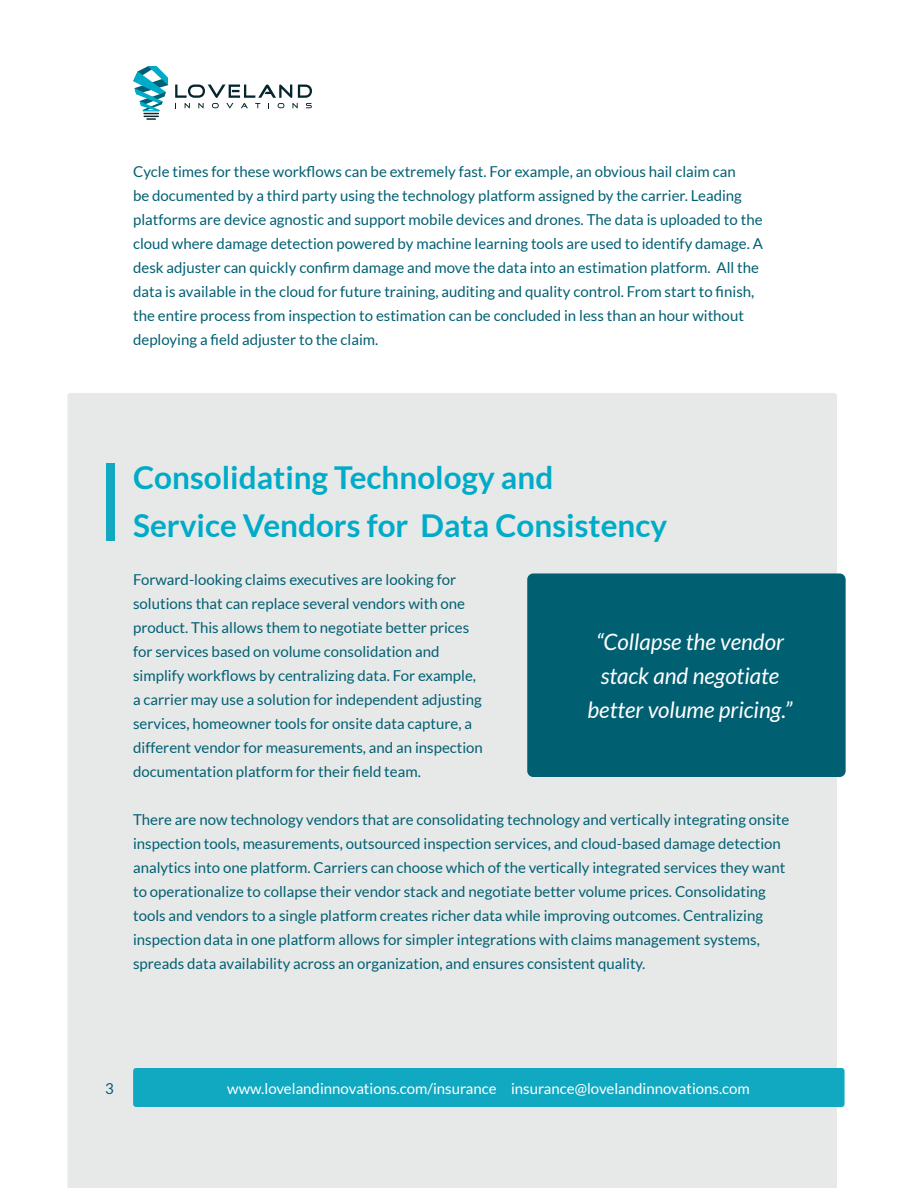
<style>
.page{position:relative;width:918px;height:1188px;background:#fff}
.page>*{position:absolute;margin:0;border:0;box-sizing:border-box;transform-origin:0 0}
.t1{font:700 31.5px/48px "Lato";color:#00abc8}
.t2{font:italic 22.5px/34.2px "Lato";color:#fff;text-align:center}
.t3{font:15px/24px "Lato";color:#006073}
.t4{font:15px "Lato";color:#fff}
</style>
<div class="page">
<div style="left:68px;top:393px;width:769px;height:795px;background:#e7e8e8"></div>
<div style="left:527px;top:573px;width:319px;height:204px;background:#006072;border-radius:6px"></div>
<div style="left:106px;top:463px;width:9px;height:78px;background:#10a9c1"></div>
<div style="left:133px;top:1068px;width:712px;height:39px;background:#10a9c1;border-radius:3px"></div>
<svg style="left:175px;top:84px;width:137px;height:24px"></svg>
<svg style="left:133px;top:66px;width:35px;height:54px"></svg>
<p class="t3" style="left:133px;top:159px;width:631px">Cycle times for these workflows can be extremely fast. For example, an obvious hail claim can<br>be documented by a third party using the technology platform assigned by the carrier. Leading platforms are device agnostic and support mobile devices and drones. The data is uploaded to the cloud where damage detection powered by machine learning tools are used to identify damage. A desk adjuster can quickly confirm damage and move the data into an estimation platform. All the data is available in the cloud for future training, auditing and quality control. From start to finish, the entire process from inspection to estimation can be concluded in less than an hour without deploying a field adjuster to the claim.</p>
<h1 class="t1" style="left:133px;top:455px;width:536px">Consolidating Technology and<br>Service Vendors for Data Consistency</h1>
<p class="t3" style="left:133px;top:569px;width:351px">Forward-looking claims executives are looking for solutions that can replace several vendors with one product. This allows them to negotiate better prices for services based on volume consolidation and simplify workflows by centralizing data. For example, a carrier may use a solution for independent adjusting services, homeowner tools for onsite data capture, a different vendor for measurements, and an inspection documentation platform for their field team.</p>
<p class="t3" style="left:133px;top:807px;width:658px">There are now technology vendors that are consolidating technology and vertically integrating onsite inspection tools, measurements, outsourced inspection services, and cloud-based damage detection analytics into one platform. Carriers can choose which of the vertically integrated services they want to operationalize to collapse their vendor stack and negotiate better volume prices. Consolidating tools and vendors to a single platform creates richer data while improving outcomes. Centralizing inspection data in one platform allows for simpler integrations with claims management systems, spreads data availability across an organization, and ensures consistent quality.</p>
<h2 class="t2" style="left:587px;top:626px;width:207px">“Collapse the vendor stack and negotiate better volume pricing.”</h2>
<p class="t3" style="left:105px;top:1077px;width:10px">3</p>
<p class="t4" style="left:227px;top:1082px;width:524px">www.lovelandinnovations.com/insurance insurance@lovelandinnovations.com</p>
</div>
